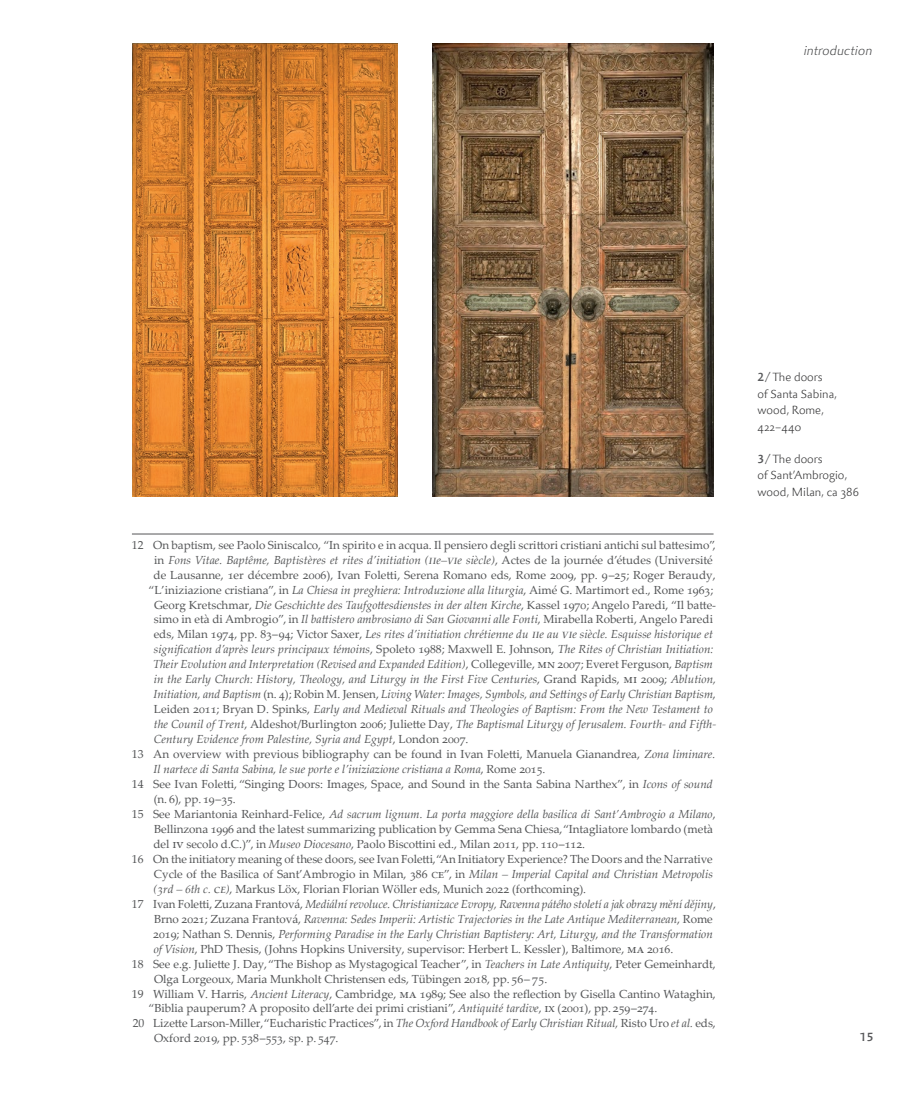
<style>
.page{position:relative;width:915px;height:1106px;background:#fff}
.page>*{position:absolute;margin:0;border:0;box-sizing:border-box;transform-origin:0 0}
.reviews_stranka{font:italic 300 13.5px "Palatino Sans Com";letter-spacing:.005em;color:#494a4b}
.t1{font:300 12px/16.5px "Palatino Sans Com";color:#383839}
.t2{font:500 12px "Palatino Sans Com";color:#57585a}
.t3{font:11.7px/15px "Palatino Linotype";letter-spacing:-.005em;color:#545557}
.t4{font:italic 11.7px/15px "Palatino Linotype";color:#545557}
.s1{font-style:normal}
.s2{font-size:13.2px}
.s3{font-style:italic}
.s4{font-style:normal;font-size:13.2px}
.s5{font-style:italic;font-size:13.2px}
.s6{font-weight:500;color:#57585a}
</style>
<div class="page">
<hr style="left:132px;top:534px;width:581px;height:1px;background:#545557">
<img style="left:132px;top:44px;width:265px;height:452px">
<img style="left:432px;top:44px;width:281px;height:452px">
<p class="reviews_stranka" style="left:803px;top:43px;width:70px">introduction</p>
<p class="t3" style="left:132px;top:537px;width:585px">12 On baptism, see Paolo Siniscalco, “In spirito e in acqua. Il pensiero degli scrittori cristiani antichi sul battesimo”,</p>
<p class="t4" style="left:154px;top:551px;width:560px"><span class="s1">in</span> Fons Vitae. Baptême, Baptistères et rites d’initiation (<span class="s2">ii</span>e–<span class="s2">vi</span>e siècle)<span class="s1">, Actes de la journée d’études (Université</span></p>
<p class="t3" style="left:153px;top:566px;width:563px">de Lausanne, 1er décembre 2006), Ivan Foletti, Serena Romano eds, Rome 2009, pp. 9 –25; Roger Beraudy,</p>
<p class="t3" style="left:148px;top:581px;width:566px">“L’iniziazione cristiana”, in <span class="s3">La Chiesa in preghiera: Introduzione alla liturgia</span>, Aimé G. Martimort ed., Rome 1963;</p>
<p class="t3" style="left:154px;top:596px;width:563px">Georg Kretschmar, <span class="s3">Die Geschichte des Taufgottesdienstes in der alten Kirche</span>, Kassel 1970; Angelo Paredi, “Il batte-</p>
<p class="t3" style="left:154px;top:611px;width:560px">simo in età di Ambrogio”, in <span class="s3">Il battistero ambrosiano di San Giovanni alle Fonti</span>, Mirabella Roberti, Angelo Paredi</p>
<p class="t4" style="left:154px;top:626px;width:560px"><span class="s1">eds, Milan 1974, pp. 83– 94; Victor Saxer,</span> Les rites d’initiation chrétienne du <span class="s2">ii</span>e au <span class="s2">vi</span>e siècle. Esquisse historique et</p>
<p class="t4" style="left:154px;top:641px;width:561px">signification d’après leurs principaux témoins<span class="s1">, Spoleto 1988; Maxwell E. Johnson,</span> The Rites of Christian Initiation:</p>
<p class="t4" style="left:153px;top:656px;width:561px">Their Evolution and Interpretation (Revised and Expanded Edition)<span class="s1">, Collegeville,</span> <span class="s4">mn</span> <span class="s1">2007; Everet Ferguson,</span> Baptism</p>
<p class="t4" style="left:154px;top:671px;width:563px">in the Early Church: History, Theology, and Liturgy in the First Five Centuries<span class="s1">, Grand Rapids,</span> <span class="s4">mi</span> <span class="s1">2009;</span> Ablution,</p>
<p class="t4" style="left:154px;top:686px;width:563px">Initiation, and Baptism <span class="s1">(n. 4); Robin M. Jensen,</span> Living Water: Images, Symbols, and Settings of Early Christian Baptism<span class="s1">,</span></p>
<p class="t4" style="left:154px;top:701px;width:560px"><span class="s1">Leiden 2011; Bryan D. Spinks,</span> Early and Medieval Rituals and Theologies of Baptism: From the New Testament to</p>
<p class="t4" style="left:154px;top:716px;width:564px">the Counil of Trent<span class="s1">, Aldeshot/Burlington 2006; Juliette Day,</span> The Baptismal Liturgy of Jerusalem. Fourth- and Fifth-</p>
<p class="t4" style="left:154px;top:731px;width:316px">Century Evidence from Palestine, Syria and Egypt<span class="s1">, London 2007.</span></p>
<p class="t3" style="left:154px;top:746px;width:563px;text-indent:-22px">13 An overview with previous bibliography can be found in Ivan Foletti, Manuela Gianandrea, <span class="s3">Zona liminare.<br>Il nartece di Santa Sabina, le sue porte e l’iniziazione cristiana a Roma</span>, Rome 2015.</p>
<p class="t3" style="left:154px;top:776px;width:560px;text-indent:-22px">14 See Ivan Foletti, “Singing Doors: Images, Space, and Sound in the Santa Sabina Narthex”, in <span class="s3">Icons of sound </span>(n. 6), pp. 19 –35.</p>
<p class="t3" style="left:153px;top:806px;width:563px;text-indent:-21px">15 See Mariantonia Reinhard-Felice, <span class="s3">Ad sacrum lignum. La porta maggiore della basilica di Sant’Ambrogio a Milano</span>,<br>Bellinzona 1996 and the latest summarizing publication by Gemma Sena Chiesa, “Intagliatore lombardo (metà del <span class="s2">iv</span> secolo d.C.)”, in <span class="s3">Museo Diocesano</span>, Paolo Biscottini ed., Milan 2011, pp. 110 –112.</p>
<p class="t3" style="left:153px;top:851px;width:560px;text-align:justify;text-indent:-22px">16 On the initiatory meaning of these doors, see Ivan Foletti,“An Initiatory Experience? The Doors and the Narrative Cycle of the Basilica of Sant’Ambrogio in Milan, 386 <span class="s2">ce</span>”, in <span class="s3">Milan – Imperial Capital and Christian Metropolis (3rd – 6th c.</span> <span class="s5">ce</span><span class="s3">)</span>, Markus Löx, Florian Florian Wöller eds, Munich 2022 (forthcoming).</p>
<p class="t4" style="left:153px;top:895px;width:564px;text-indent:-21px"><span class="s1">17 Ivan Foletti, Zuzana Frantová,</span> Mediální revoluce. Christianizace Evropy, Ravenna pátého století a jak obrazy mění dějiny<span class="s1">, Brno 2021; Zuzana Frantová,</span> Ravenna: Sedes Imperii: Artistic Trajectories in the Late Antique Mediterranean<span class="s1">, Rome 2019; Nathan S. Dennis,</span> Performing Paradise in the Early Christian Baptistery: Art, Liturgy, and the Transformation of Vision<span class="s1">, PhD Thesis, (Johns Hopkins University, supervisor: Herbert L. Kessler), Baltimore,</span> <span class="s4">ma</span> <span class="s1">2016.</span></p>
<p class="t3" style="left:154px;top:955px;width:563px;text-indent:-22px">18 See e.g. Juliette J. Day, “The Bishop as Mystagogical Teacher”, in <span class="s3">Teachers in Late Antiquity</span>, Peter Gemeinhardt,<br>Olga Lorgeoux, Maria Munkholt Christensen eds, Tübingen 2018, pp. 56 – 75.</p>
<p class="t3" style="left:148px;top:985px;width:568px;text-indent:-17px">19 William V. Harris, <span class="s3">Ancient Literacy</span>, Cambridge, <span class="s2">ma</span> 1989; See also the reflection by Gisella Cantino Wataghin, “Biblia pauperum? A proposito dell’arte dei primi cristiani”, <span class="s3">Antiquité tardive</span>, <span class="s2">ix</span> (2001), pp. 259 –274.</p>
<p class="t3" style="left:154px;top:1015px;width:563px;text-indent:-21px">20 Lizette Larson-Miller, “Eucharistic Practices”, in <span class="s3">The Oxford Handbook of Early Christian Ritual,</span> Risto Uro <span class="s3">et al.</span> eds,<br>Oxford 2019, pp. 538 –553, sp. p. 547.</p>
<p class="t1" style="left:757px;top:369px;width:81px"><span class="s6">2/</span>The doors<br>of Santa Sabina, wood, Rome,<br>422–440</p>
<p class="t1" style="left:757px;top:450px;width:103px"><span class="s6">3/</span>The doors<br>of Sant’Ambrogio, wood, Milan, ca 386</p>
<p class="t2" style="left:859px;top:1029px;width:15px">15</p>
</div>
